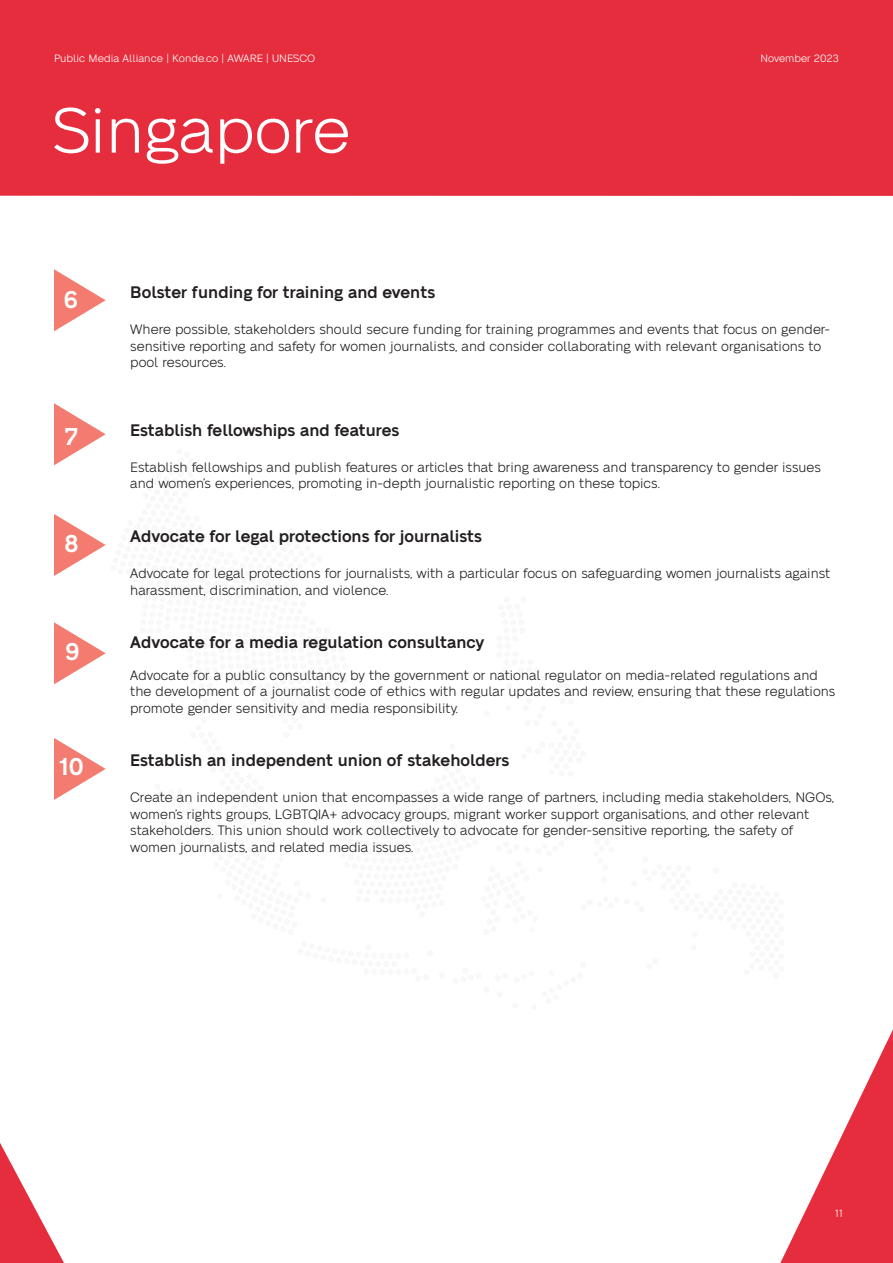
<style>
.page{position:relative;width:893px;height:1263px;background:#e62d3d}
.page>*{position:absolute;margin:0;border:0;box-sizing:border-box;transform-origin:0 0}
.t1{font:63px "Neue Alte Grotesk";color:#fff}
.t2{font:600 24px "Neue Alte Grotesk";color:#fff}
.t3{font:600 16.5px "Neue Alte Grotesk";color:#231f20}
.t4{font:13.5px/16.5px "Neue Alte Grotesk";color:#231f20}
.t5{font:10.5px "Neue Alte Grotesk";color:#fff}
</style>
<div class="page">
<div style="left:0;top:196px;width:893px;height:1067px;background:#fff"></div>
<div style="left:0;top:418px;width:893px;height:622px;background:#fff"></div>
<svg style="left:54px;top:403px;width:731px;height:397px"></svg>
<svg style="left:54px;top:269px;width:52px;height:62px;background:#f9bdb7"></svg>
<div style="left:0;top:1040px;width:377px;height:223px;background:#fff"></div>
<p class="t5" style="left:54px;top:53px;width:263px">Public Media Alliance | Konde.co | AWARE | UNESCO</p>
<p class="t5" style="left:760px;top:53px;width:80px">November 2023</p>
<p class="t1" style="left:53px;top:96px;width:299px">Singapore</p>
<p class="t2" style="left:64px;top:286px;width:16px">6</p>
<p class="t3" style="left:130px;top:283px;width:306px">Bolster funding for training and events</p>
<p class="t4" style="left:130px;top:322px;width:701px">Where possible, stakeholders should secure funding for training programmes and events that focus on gender&shy;sensitive reporting and safety for women journalists, and consider collaborating with relevant organisations to pool resources.</p>
<p class="t2" style="left:65px;top:423px;width:15px">7</p>
<p class="t3" style="left:130px;top:420px;width:271px">Establish fellowships and features</p>
<p class="t4" style="left:130px;top:459px;width:692px">Establish fellowships and publish features or articles that bring awareness and transparency to gender issues and women’s experiences, promoting in-depth journalistic reporting on these topics.</p>
<p class="t2" style="left:65px;top:529px;width:16px">8</p>
<p class="t3" style="left:130px;top:527px;width:353px">Advocate for legal protections for journalists</p>
<p class="t4" style="left:130px;top:565px;width:701px">Advocate for legal protections for journalists, with a particular focus on safeguarding women journalists against harassment, discrimination, and violence.</p>
<p class="t2" style="left:65px;top:637px;width:16px">9</p>
<p class="t3" style="left:130px;top:633px;width:356px">Advocate for a media regulation consultancy</p>
<p class="t4" style="left:130px;top:667px;width:706px">Advocate for a public consultancy by the government or national regulator on media-related regulations and the development of a journalist code of ethics with regular updates and review, ensuring that these regulations promote gender sensitivity and media responsibility.</p>
<p class="t2" style="left:58px;top:753px;width:27px">10</p>
<p class="t3" style="left:130px;top:751px;width:381px">Establish an independent union of stakeholders</p>
<p class="t4" style="left:130px;top:789px;width:705px">Create an independent union that encompasses a wide range of partners, including media stakeholders, NGOs, women’s rights groups, LGBTQIA+ advocacy groups, migrant worker support organisations, and other relevant stakeholders. This union should work collectively to advocate for gender-sensitive reporting, the safety of women journalists, and related media issues.</p>
<p class="t5" style="left:835px;top:1208px;width:10px">11</p>
</div>
